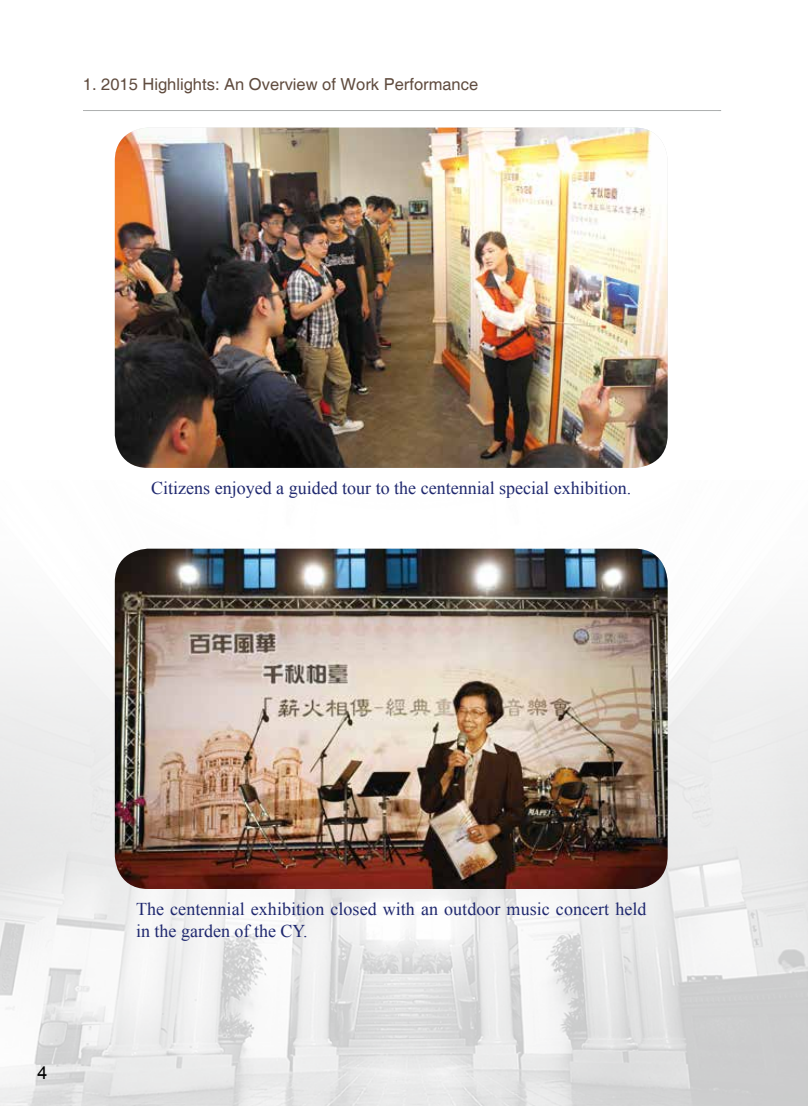
<style>
.page{position:relative;width:808px;height:1106px;background:#fff}
.page>*{position:absolute;margin:0;border:0;box-sizing:border-box;transform-origin:0 0}
.t1{font:18px/21.6px "Times New Roman";color:#1f286f}
.t2{font:18px "Arial";color:#000}
.t3{font:16.5px "Helvetica";color:#604c3f}
</style>
<div class="page">
<hr style="left:82px;top:109px;width:642px;height:4px;background:#528e90;opacity:.75">
<img style="left:0;top:578px;width:808px;height:528px">
<img style="left:115px;top:128px;width:553px;height:340px">
<img style="left:115px;top:548px;width:553px;height:341px">
<p class="t3" style="left:83px;top:74px;width:397px">1. 2015 Highlights: An Overview of Work Performance</p>
<p class="t1" style="left:151px;top:477px;width:481px">Citizens enjoyed a guided tour to the centennial special exhibition.</p>
<p class="t2" style="left:38px;top:1060px;width:12px">4</p>
<p class="t1" style="left:136px;top:898px;width:512px">The centennial exhibition closed with an outdoor music concert held in the garden of the CY.</p>
</div>
